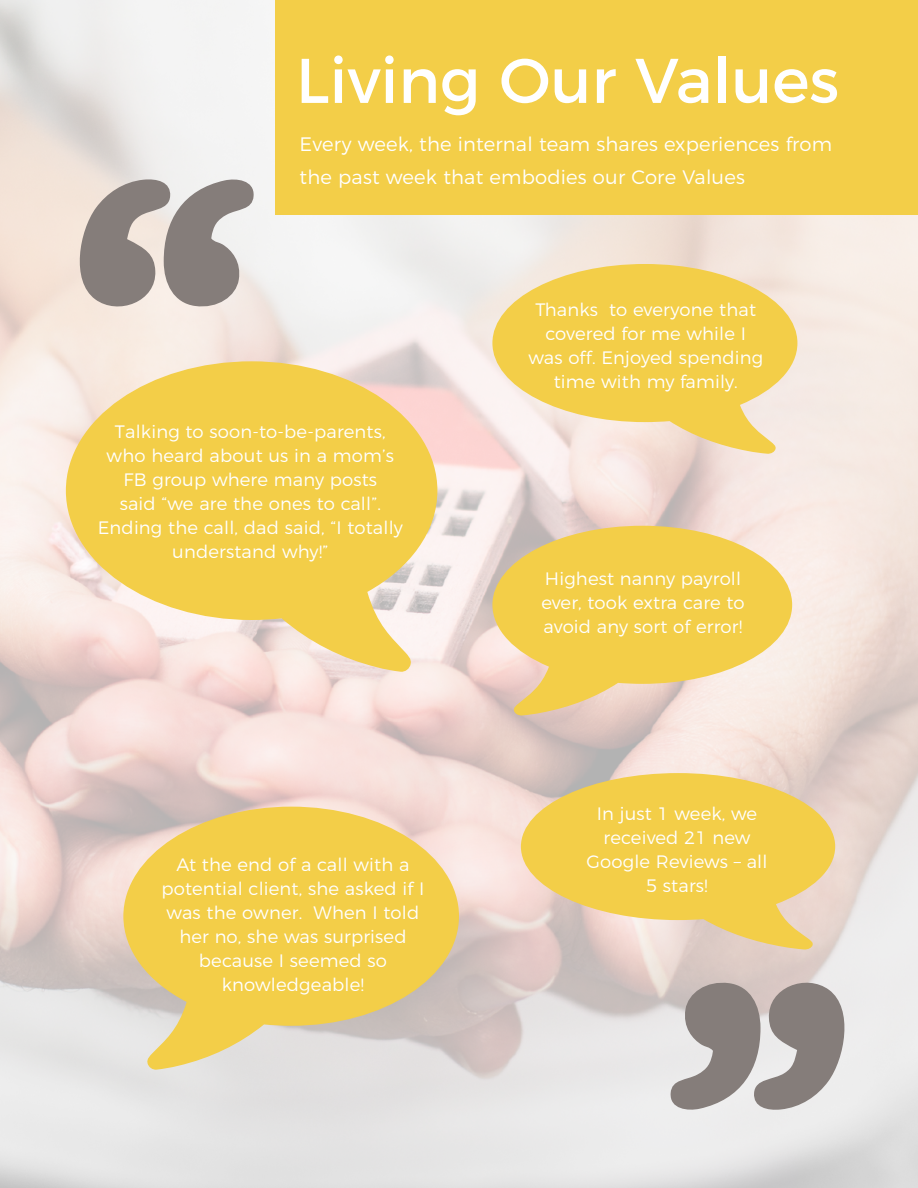
<style>
.page{position:relative;width:918px;height:1188px;background:#fff}
.page>*{position:absolute;margin:0;border:0;box-sizing:border-box;transform-origin:0 0}
.t1{font:63px "Montserrat";color:#fff}
.t2{font:300 19.5px/33px "Montserrat";letter-spacing:.01em;color:#fff}
.t3{font:300 18px/24px "Montserrat";letter-spacing:.01em;color:#fff;text-align:center}
</style>
<div class="page">
<img style="left:0;top:0;width:918px;height:1188px">
<svg style="left:492px;top:264px;width:305px;height:190px;background:#f3d576"></svg>
<div style="left:275px;top:0;width:643px;height:214px;background:#f3ce48"></div>
<svg style="left:66px;top:361px;width:371px;height:311px;background:#f3d475"></svg>
<svg style="left:521px;top:773px;width:314px;height:177px;background:#eece70"></svg>
<svg style="left:123px;top:807px;width:336px;height:263px;background:#ebcf71"></svg>
<svg style="left:70px;top:178px;width:185px;height:138px;background:#b4aca7"></svg>
<svg style="left:670px;top:973px;width:184px;height:138px;background:#aea7a5"></svg>
<svg style="left:492px;top:526px;width:300px;height:190px;background:#f1d273"></svg>
<h1 class="t1" style="left:296px;top:30px;width:545px">Living Our Values</h1>
<p class="t2" style="left:300px;top:126px;width:534px">Every week, the internal team shares experiences from the past week that embodies our Core Values</p>
<p class="t3" style="left:98px;top:418px;width:307px">Talking to soon-to-be-parents, who heard about us in a mom’s<br>FB group where many posts<br>said “we are the ones to call”.<br>Ending the call, dad said, “I totally understand why!”</p>
<p class="t3" style="left:161px;top:851px;width:265px">At the end of a call with a potential client, she asked if I was the owner. When I told her no, she was surprised because I seemed so knowledgeable!</p>
<p class="t3" style="left:528px;top:297px;width:236px">Thanks to everyone that covered for me while I was off. Enjoyed spending time with my family.</p>
<p class="t3" style="left:541px;top:565px;width:205px;text-align:left">Highest nanny payroll ever, took extra care to avoid any sort of error!</p>
<p class="t3" style="left:586px;top:800px;width:183px">In just 1 week, we received 21 new<br>Google Reviews – all<br>5 stars!</p>
</div>
